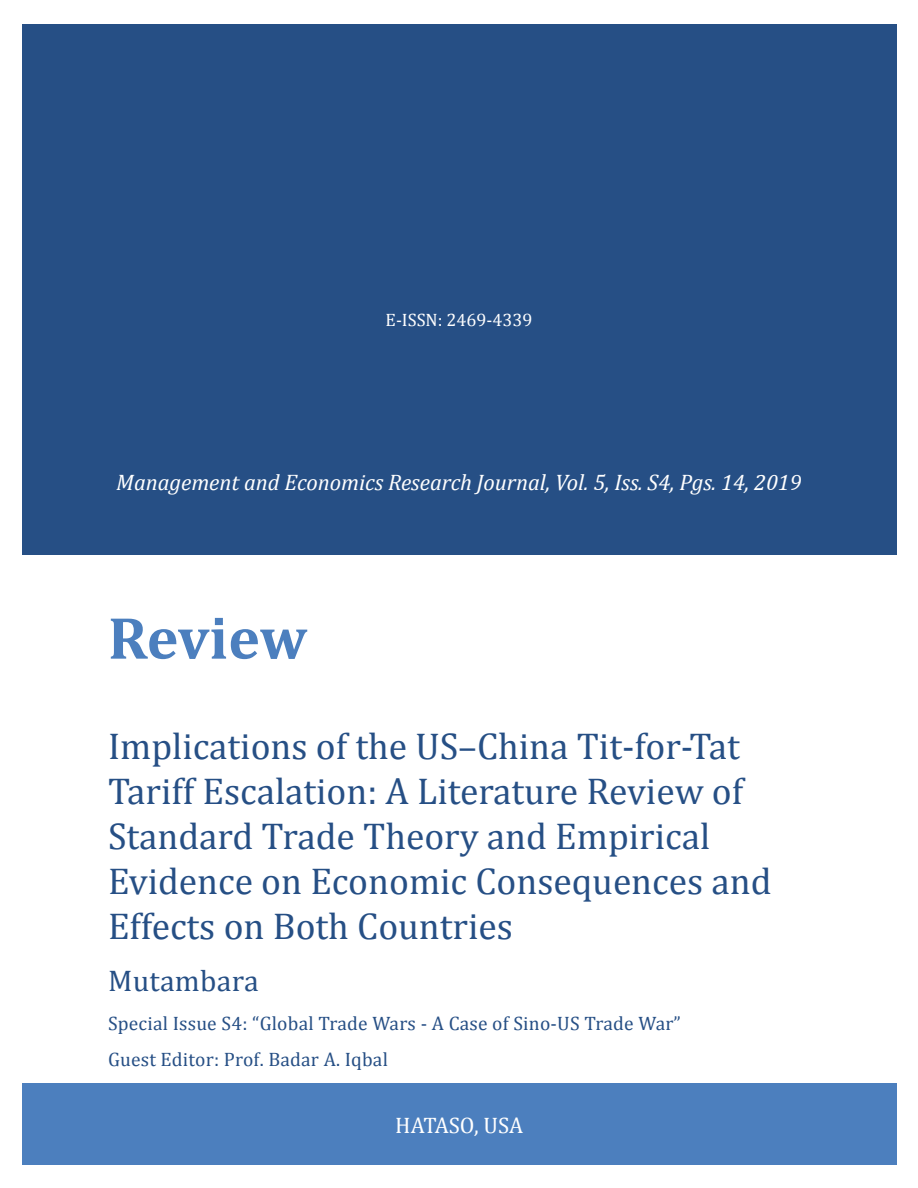
<style>
.page{position:relative;width:918px;height:1188px;background:#fff}
.page>*{position:absolute;margin:0;border:0;box-sizing:border-box;transform-origin:0 0}
.t1{font:700 60px "Cambria";letter-spacing:-.01em;color:#4c7fbe}
.t2{font:37.5px/45px "Cambria";color:#264f85}
.t3{font:30px "Cambria";letter-spacing:.01em;color:#264f85}
.t4{font:italic 22.5px "Cambria";color:#fff}
.t5{font:22.5px "Cambria";letter-spacing:-.01em;color:#fff}
.t6{font:19.5px/36px "Cambria";letter-spacing:.01em;color:#264f85}
.t7{font:18px "Cambria";color:#fff}
</style>
<div class="page">
<div style="left:22px;top:1083px;width:875px;height:82px;background:#4c7fbe"></div>
<div style="left:22px;top:24px;width:874px;height:531px;background:#264f85"></div>
<p class="t7" style="left:386px;top:309px;width:148px">E-ISSN: 2469-4339</p>
<p class="t4" style="left:116px;top:467px;width:687px">Management and Economics Research Journal, Vol. 5, Iss. S4, Pgs. 14, 2019</p>
<h1 class="t1" style="left:108px;top:596px;width:201px">Review</h1>
<p class="t2" style="left:108px;top:724px;width:665px">Implications of the US–China Tit-for-Tat Tariff Escalation: A Literature Review of Standard Trade Theory and Empirical Evidence on Economic Consequences and Effects on Both Countries</p>
<p class="t3" style="left:108px;top:963px;width:152px">Mutambara</p>
<p class="t6" style="left:108px;top:1005px;width:574px">Special Issue S4: “Global Trade Wars - A Case of Sino-US Trade War”<br>Guest Editor: Prof. Badar A. Iqbal</p>
<p class="t5" style="left:395px;top:1112px;width:129px">HATASO, USA</p>
</div>
